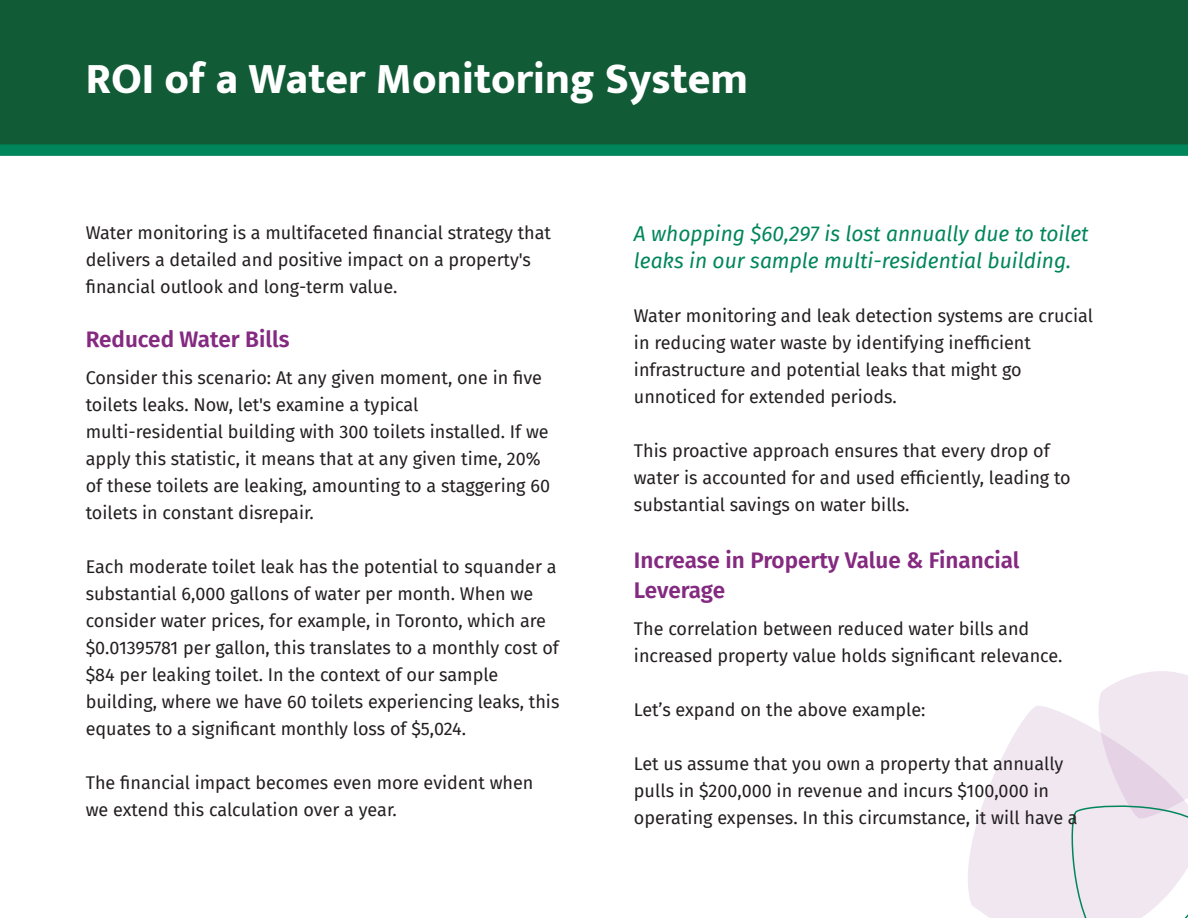
<style>
.page{position:relative;width:1188px;height:918px;background:#fff}
.page>*{position:absolute;margin:0;border:0;box-sizing:border-box;transform-origin:0 0}
.t1{font:800 43.5px "Mukta";color:#fff}
.t2{font:600 22.5px/30px "Fira Sans";color:#842a80}
.t3{font:italic 21px/27px "Fira Sans";color:#00865b}
.t4{font:18px/27px "Fira Sans";color:#231f20}
</style>
<div class="page">
<div style="left:0;top:0;width:1188px;height:150px;background:#115b36"></div>
<svg style="left:968px;top:706px;width:100px;height:212px;fill:#f1e7f1"></svg>
<svg style="left:1068px;top:671px;width:120px;height:247px"></svg>
<div style="left:0;top:144px;width:1188px;height:12px;background:#00865b"></div>
<h1 class="t1" style="left:86px;top:53px;width:664px">ROI of a Water Monitoring System</h1>
<p class="t4" style="left:86px;top:218px;width:467px">Water monitoring is a multifaceted financial strategy that delivers a detailed and positive impact on a property's financial outlook and long-term value.</p>
<p class="t2" style="left:86px;top:323px;width:205px">Reduced Water Bills</p>
<p class="t4" style="left:86px;top:364px;width:466px">Consider this scenario: At any given moment, one in five toilets leaks. Now, let's examine a typical multi-residential building with 300 toilets installed. If we apply this statistic, it means that at any given time, 20% of these toilets are leaking, amounting to a staggering 60 toilets in constant disrepair.</p>
<p class="t4" style="left:86px;top:553px;width:475px">Each moderate toilet leak has the potential to squander a substantial 6,000 gallons of water per month. When we consider water prices, for example, in Toronto, which are $0.01395781 per gallon, this translates to a monthly cost of $84 per leaking toilet. In the context of our sample building, where we have 60 toilets experiencing leaks, this equates to a significant monthly loss of $5,024.</p>
<p class="t4" style="left:86px;top:769px;width:449px">The financial impact becomes even more evident when we extend this calculation over a year.</p>
<p class="t3" style="left:634px;top:220px;width:456px">A whopping $60,297 is lost annually due to toilet leaks in our sample multi-residential building.</p>
<p class="t4" style="left:634px;top:302px;width:461px">Water monitoring and leak detection systems are crucial in reducing water waste by identifying inefficient infrastructure and potential leaks that might go unnoticed for extended periods.</p>
<p class="t4" style="left:634px;top:437px;width:438px">This proactive approach ensures that every drop of water is accounted for and used efficiently, leading to substantial savings on water bills.</p>
<p class="t2" style="left:634px;top:544px;width:387px">Increase in Property Value &amp; Financial<br>Leverage</p>
<p class="t4" style="left:634px;top:615px;width:430px">The correlation between reduced water bills and increased property value holds significant relevance.</p>
<p class="t4" style="left:634px;top:696px;width:293px">Let’s expand on the above example:</p>
<p class="t4" style="left:634px;top:750px;width:445px">Let us assume that you own a property that annually pulls in $200,000 in revenue and incurs $100,000 in operating expenses. In this circumstance, it will have a</p>
</div>
